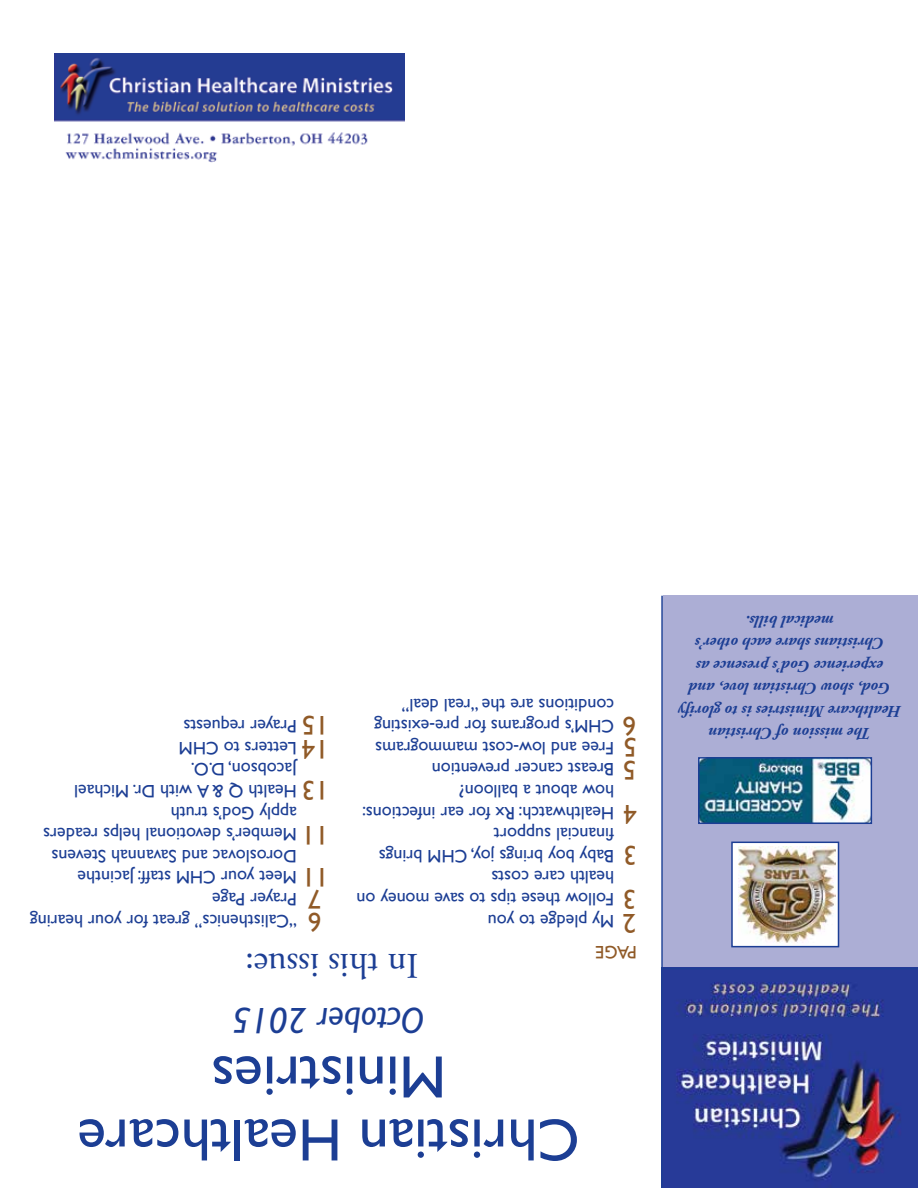
<style>
.page{position:relative;width:918px;height:1188px;background:#fff}
.page>*{position:absolute;margin:0;border:0;box-sizing:border-box;transform-origin:0 0}
.t1{font:60px/63px "Gill Sans";color:#1c3e94;text-align:center}
.t2{font:36px "Adobe Garamond Pro";color:#1c3e94}
.t3{font:italic 36px "Gill Sans";color:#1c3e94}
.t4{font:27px/23px "Gill Sans";color:#905a27}
.t5{font:18px/21.6px "Gill Sans";color:#1c3e94}
.t6{font:18px "Gill Sans";color:#905a27}
.t7{font:italic 700 16.5px/22.5px "Adobe Garamond Pro";color:#1c3e94;text-align:center}
</style>
<div class="page">
<img style="left:54px;top:54px;width:351px;height:109px">
<div style="left:663px;top:596px;width:255px;height:592px;background:#acaed5"></div>
<img style="left:663px;top:969px;width:255px;height:219px">
<div style="left:732px;top:842px;width:106px;height:105px;background:#fff"></div>
<img style="left:738px;top:847px;width:97px;height:96px">
<div style="left:731px;top:842px;width:108px;height:105px;border:2px solid #1c3e94"></div>
<hr style="left:661px;top:596px;width:2px;height:592px;background:#1c3e94">
<hr style="left:662px;top:968px;width:256px;height:1px;background:#1c3e94">
<img style="left:701px;top:760px;width:168px;height:61px">
<div style="left:698px;top:757px;width:174px;height:67px;border:2px solid #1c3e94"></div>
<p class="t5" style="left:614px;top:931px;width:259px;rotate:-180deg">My pledge to you<br>Follow these tips to save money on health care costs<br>Baby boy brings joy, CHM brings financial support<br>Healthwatch: Rx for ear infections: how about a balloon?<br>Breast cancer prevention<br>Free and low-cost mammograms<br>CHM’s programs for pre-existing conditions are the “real deal”</p>
<p class="t5" style="left:297px;top:931px;width:268px;rotate:-180deg">“Calisthenics” great for your hearing<br>Prayer Page<br>Meet your CHM staff: Jacinthe<br>Doroslovac and Savannah Stevens<br>Member’s devotional helps readers apply God’s truth<br>Health Q &amp; A with Dr. Michael<br>Jacobson, D.O.<br>Letters to CHM<br>Prayer requests</p>
<h3 class="t4" style="left:329px;top:761px;width:28px;line-height:24px;rotate:-180deg">14<br>15</h3>
<h3 class="t4" style="left:329px;top:801px;width:28px;rotate:-180deg">13</h3>
<h3 class="t4" style="left:637px;top:758px;width:16px;line-height:21.3px;rotate:-180deg">5<br>6</h3>
<h3 class="t4" style="left:637px;top:836px;width:16px;line-height:43.8px;rotate:-180deg">4<br>5</h3>
<h3 class="t4" style="left:329px;top:846px;width:28px;rotate:-180deg">11</h3>
<h3 class="t4" style="left:637px;top:920px;width:16px;line-height:43.7px;rotate:-180deg">3<br>3</h3>
<h3 class="t4" style="left:329px;top:934px;width:28px;rotate:-180deg">6<br>7<br>11</h3>
<h3 class="t4" style="left:636px;top:934px;width:15px;rotate:-180deg">2</h3>
<p class="t6" style="left:637px;top:963px;width:43px;rotate:-180deg">PAGE</p>
<h2 class="t2" style="left:419px;top:987px;width:175px;rotate:-180deg">In this issue:</h2>
<h2 class="t3" style="left:425px;top:1041px;width:194px;rotate:-180deg">October 2015</h2>
<h1 class="t1" style="left:580px;top:1170px;width:504px;rotate:-180deg">Christian Healthcare<br>Ministries</h1>
<p class="t7" style="left:901px;top:744px;width:224px;rotate:-180deg">The mission of Christian<br>Healthcare Ministries is to glorify<br>God, show Christian love, and experience God’s presence as<br>Christians share each other’s medical bills.</p>
</div>
